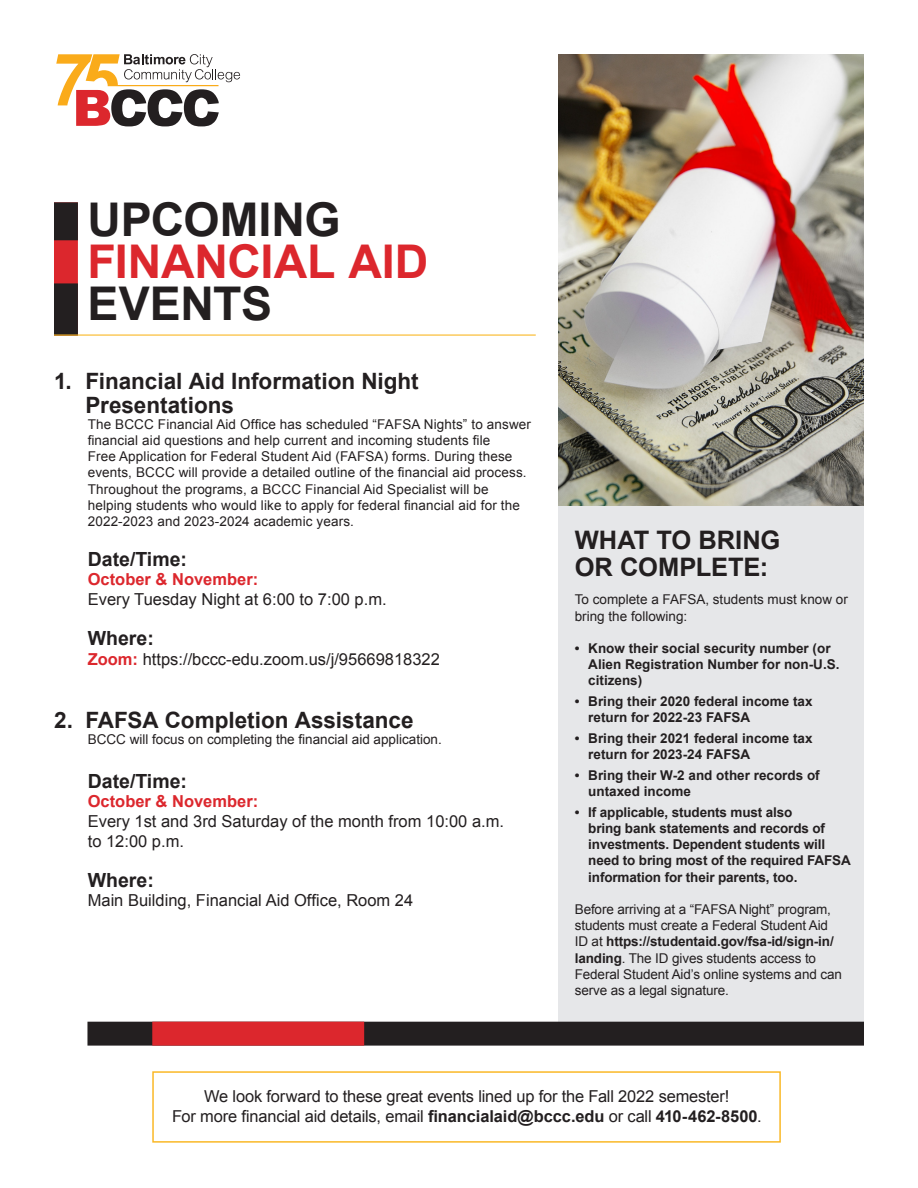
<style>
.page{position:relative;width:918px;height:1188px;background:#fff}
.page>*{position:absolute;margin:0;border:0;box-sizing:border-box;transform-origin:0 0}
.t1{font:700 46.5px/42px "Arial";letter-spacing:-.005em;color:#231f20}
.t2{font:700 25.5px/27px "Arial";letter-spacing:-.005em;color:#231f20}
.t3{font:700 22.5px/24px "Arial";color:#231f20}
.t4{font:700 19.5px "Arial";color:#231f20}
.t5{font:16.5px/19.8px "Arial";color:#231f20}
.t6{font:16.35px/19.6px "Arial";letter-spacing:-.01em;color:#231f20;text-align:center}
.t7{font:13.5px/16.2px "Arial";letter-spacing:.01em;color:#231f20}
.t8{font:700 13.5px/16.2px "Arial";color:#231f20}
.t9{font:13.5px/16.2px "Arial";letter-spacing:-.01em;color:#231f20}
.s1{color:#dc272d}
.s2{font-weight:700;color:#dc272d}
.s3{font-weight:700}
</style>
<div class="page">
<svg style="left:56px;top:54px;width:184px;height:72px"></svg>
<div style="left:559px;top:54px;width:305px;height:980px;background:#e6e7e9"></div>
<div style="left:87px;top:1022px;width:777px;height:24px;background:#231f20"></div>
<div style="left:152px;top:1022px;width:212px;height:24px;background:#dc272d"></div>
<div style="left:54px;top:202px;width:24px;height:134px;background:#dc272d"></div>
<div style="left:152px;top:1071px;width:629px;height:72px;background:#fff;border:2px solid #fab826"></div>
<img style="left:559px;top:54px;width:305px;height:451px">
<div style="left:54px;top:202px;width:24px;height:38px;background:#231f20"></div>
<div style="left:54px;top:283px;width:24px;height:53px;background:#231f20"></div>
<hr style="left:54px;top:334px;width:482px;height:2px;background:#fab826">
<p class="t1" style="left:87px;top:200px;width:342px">UPCOMING<br><span class="s1">FINANCIAL AID<br></span>EVENTS</p>
<p class="t3" style="left:86px;top:370px;width:335px;text-indent:-32px">1. Financial Aid Information Night<br>Presentations</p>
<p class="t7" style="left:88px;top:416px;width:445px">The BCCC Financial Aid Office has scheduled “FAFSA Nights” to answer financial aid questions and help current and incoming students file<br>Free Application for Federal Student Aid (FAFSA) forms. During these events, BCCC will provide a detailed outline of the financial aid process.<br>Throughout the programs, a BCCC Financial Aid Specialist will be helping students who would like to apply for federal financial aid for the 2022-2023 and 2023-2024 academic years.</p>
<p class="t4" style="left:88px;top:546px;width:101px">Date/Time:</p>
<p class="t5" style="left:88px;top:570px;width:300px"><span class="s2">October &amp; November:<br></span>Every Tuesday Night at 6:00 to 7:00 p.m.</p>
<p class="t4" style="left:88px;top:625px;width:68px">Where:</p>
<p class="t5" style="left:88px;top:649px;width:354px"><span class="s2">Zoom:</span> https://bccc-edu.zoom.us/j/95669818322</p>
<p class="t3" style="left:54px;top:709px;width:361px">2. FAFSA Completion Assistance</p>
<p class="t7" style="left:88px;top:732px;width:356px">BCCC will focus on completing the financial aid application.</p>
<p class="t4" style="left:88px;top:768px;width:101px">Date/Time:</p>
<p class="t5" style="left:88px;top:792px;width:418px"><span class="s2">October &amp; November:<br></span>Every 1st and 3rd Saturday of the month from 10:00 a.m. to 12:00 p.m.</p>
<p class="t4" style="left:88px;top:867px;width:68px">Where:</p>
<p class="t5" style="left:88px;top:891px;width:327px">Main Building, Financial Aid Office, Room 24</p>
<p class="t2" style="left:575px;top:527px;width:207px">WHAT TO BRING<br>OR COMPLETE:</p>
<p class="t7" style="left:575px;top:592px;width:275px">To complete a FAFSA, students must know or bring the following:</p>
<p class="t8" style="left:588px;top:641px;width:253px;text-indent:-14px">• Know their social security number (or<br>Alien Registration Number for non-U.S. citizens)</p>
<p class="t8" style="left:588px;top:694px;width:226px;text-indent:-14px">• Bring their 2020 federal income tax return for 2022-23 FAFSA</p>
<p class="t8" style="left:588px;top:731px;width:226px;text-indent:-14px">• Bring their 2021 federal income tax return for 2023-24 FAFSA</p>
<p class="t8" style="left:588px;top:767px;width:233px;text-indent:-14px">• Bring their W-2 and other records of untaxed income</p>
<p class="t8" style="left:588px;top:804px;width:264px;text-indent:-14px">• If applicable, students must also<br>bring bank statements and records of investments. Dependent students will need to bring most of the required FAFSA information for their parents, too.</p>
<p class="t9" style="left:575px;top:901px;width:269px">Before arriving at a “FAFSA Night” program, students must create a Federal Student Aid ID at <span class="s3">https://studentaid.gov/fsa-id/sign-in/ landing</span>. The ID gives students access to Federal Student Aid’s online systems and can serve as a legal signature.</p>
<p class="t6" style="left:172px;top:1087px;width:591px">We look forward to these great events lined up for the Fall 2022 semester!<br>For more financial aid details, email <span class="s3">financialaid@bccc.edu</span> or call <span class="s3">410-462-8500</span>.</p>
</div>
